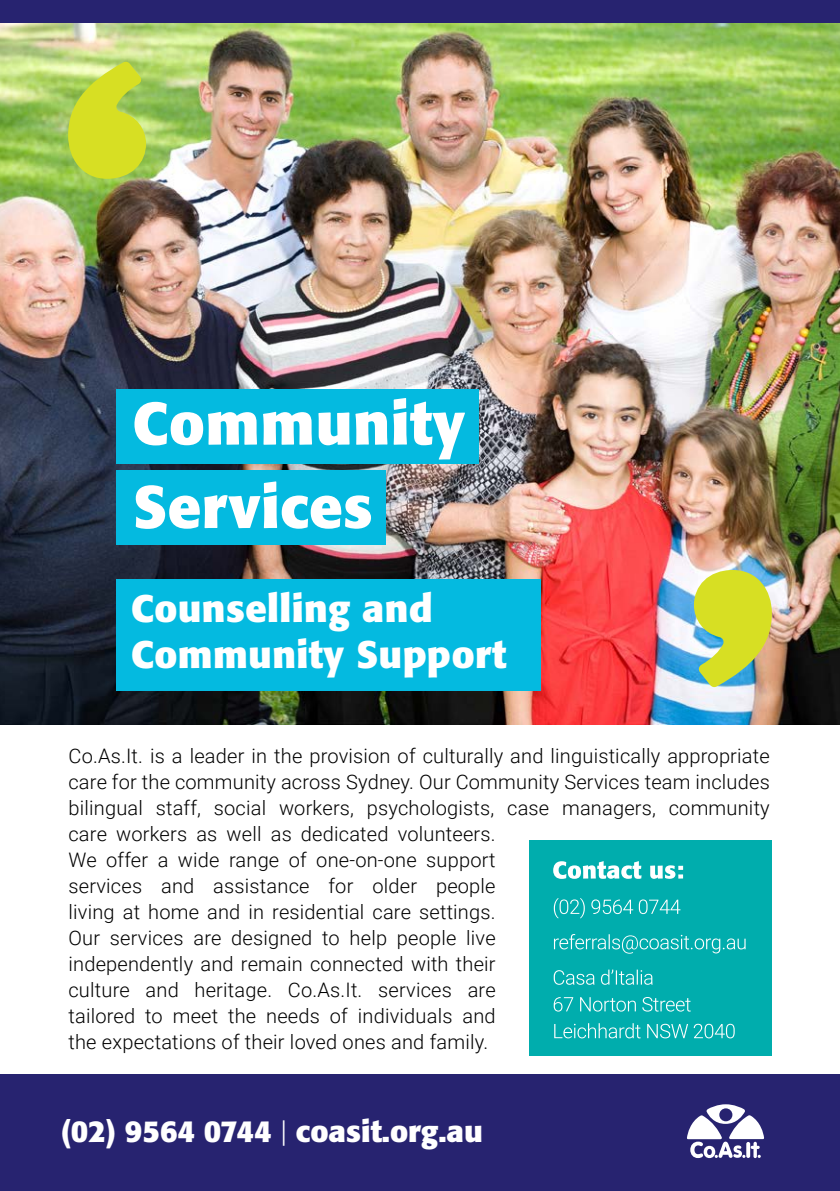
<style>
.page{position:relative;width:840px;height:1191px;background:#fff}
.page>*{position:absolute;margin:0;border:0;box-sizing:border-box;transform-origin:0 0}
.t1{font:700 59.2px/83.4px "Formata Pro";letter-spacing:.01em;color:#fff}
.t2{font:700 38px/45.6px "Formata Pro";letter-spacing:.01em;color:#fff}
.t3{font:700 30px "Formata Pro";color:#fff}
.t4{font:300 20px/26px "Roboto";letter-spacing:.01em;color:#000}
.s1{font-family:"Roboto";font-weight:300}
</style>
<div class="page">
<img style="left:0;top:23px;width:839px;height:702px">
<div style="left:0;top:1074px;width:839px;height:117px;background:#272370"></div>
<svg style="left:687px;top:1104px;width:77px;height:54px"></svg>
<div style="left:529px;top:840px;width:242px;height:215px;background:#00adad"></div>
<svg style="left:68px;top:61px;width:78px;height:118px;background:#c8da3a"></svg>
<svg style="left:693px;top:570px;width:78px;height:117px;background:#c1d35b"></svg>
<div style="left:0;top:0;width:839px;height:23px;background:#272370"></div>
<div style="left:116px;top:389px;width:363px;height:75px;background:#04bae0"></div>
<div style="left:116px;top:470px;width:269px;height:75px;background:#04bae0"></div>
<div style="left:116px;top:578px;width:424px;height:112px;background:#04bae0"></div>
<svg style="left:554px;top:1023px;width:180px;height:15px"></svg>
<svg style="left:553px;top:997px;width:137px;height:14px"></svg>
<svg style="left:553px;top:969px;width:99px;height:15px"></svg>
<svg style="left:553px;top:934px;width:192px;height:19px"></svg>
<svg style="left:553px;top:898px;width:127px;height:20px"></svg>
<svg style="left:553px;top:861px;width:129px;height:18px"></svg>
<h1 class="t1" style="left:132px;top:382px;width:334px">Community<br>Services</h1>
<h2 class="t2" style="left:131px;top:585px;width:377px">Counselling and<br>Community Support</h2>
<p class="t4" style="left:68px;top:742px;width:702px">Co.As.It. is a leader in the provision of culturally and linguistically appropriate care for the community across Sydney. Our Community Services team includes bilingual staff, social workers, psychologists, case managers, community care workers as well as dedicated volunteers.<br>We offer a wide range of one-on-one support<br>services and assistance for older people<br>living at home and in residential care settings.<br>Our services are designed to help people live<br>independently and remain connected with their<br>culture and heritage. Co.As.It. services are<br>tailored to meet the needs of individuals and<br>the expectations of their loved ones and family.</p>
<h3 class="t3" style="left:61px;top:1111px;width:423px">(02) 9564 0744 <span class="s1">|</span> coasit.org.au</h3>
</div>
